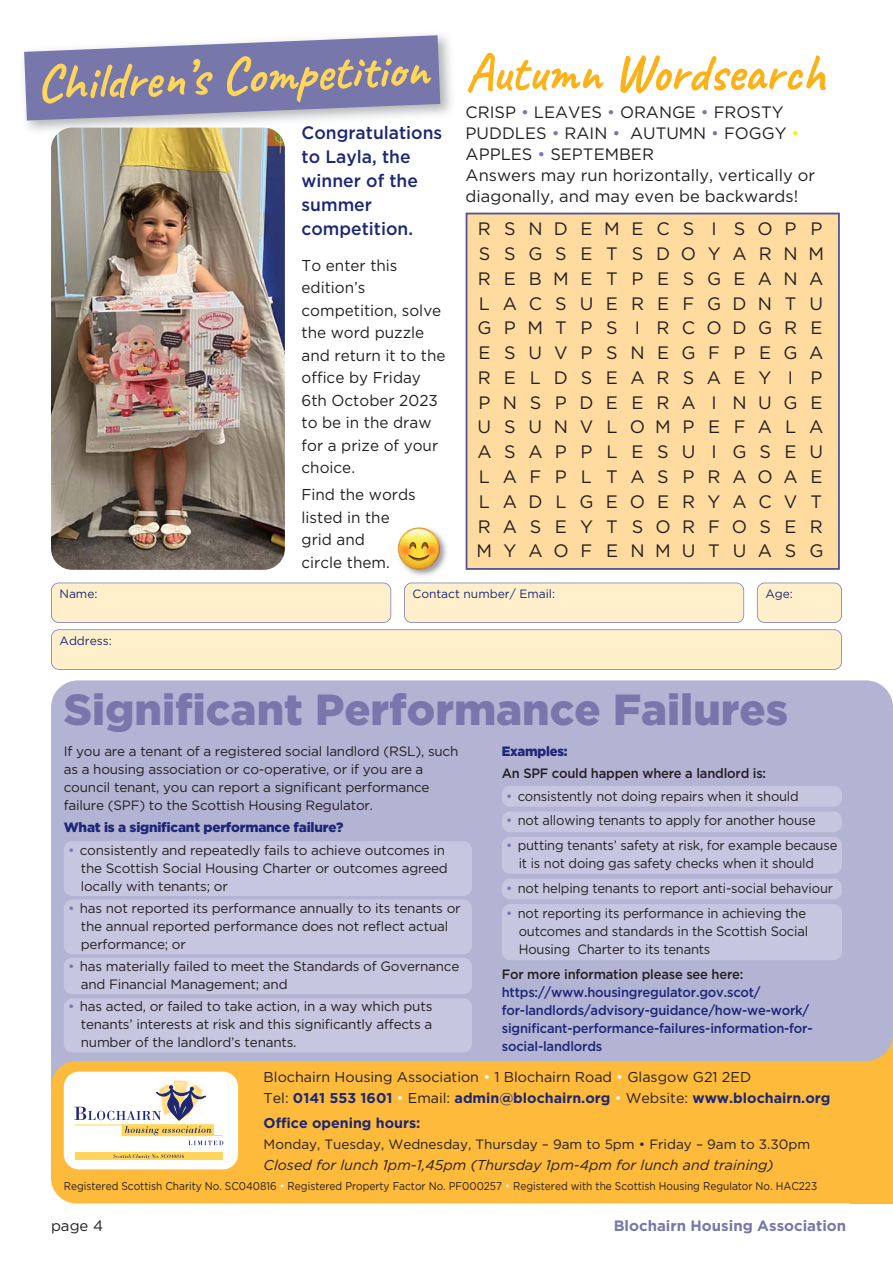
<style>
.page{position:relative;width:893px;height:1263px;background:#fff}
.page>*{position:absolute;margin:0;border:0;box-sizing:border-box;transform-origin:0 0}
.t1{font:700 54px "Caveat";color:#fcb116;scale:.95 1}
.t2{font:700 51.3px "Caveat";color:#ffd659}
.t3{font:900 43.5px "Gotham";color:#7777ac}
.t4{font:18px/24.8px "Gotham";color:#231f20;text-align:justify}
.t5{font:500 18px/24px "Gotham";color:#1c2776}
.t6{font:16.5px/21px "Gotham";color:#231f20}
.t7{font:15.75px/22.5px "Gotham";color:#231f20}
.t8{font:700 15px "Gotham";color:#7777ac}
.t9{font:15px "Gotham";color:#231f20}
.t10{font:14.25px/21px "Gotham";color:#231f20}
.t11{font:italic 14.25px "Gotham";color:#231f20}
.t12{font:700 14.25px "Gotham";color:#1c2776}
.t13{font:13.5px/18px "Gotham";letter-spacing:-.015em;color:#231f20}
.t14{font:13.5px/18px "Gotham";letter-spacing:-.015em;color:#231f20;scale:.96 1}
.t15{font:500 13.5px/18px "Gotham";letter-spacing:-.015em;color:#1c2776;scale:.96 1}
.t16{font:500 13.5px "Gotham";letter-spacing:-.015em;color:#231f20;scale:.96 1}
.t17{font:900 13.5px "Gotham";letter-spacing:-.015em;color:#1c2776}
.t18{font:900 13.5px "Gotham";letter-spacing:-.015em;color:#1c2776;scale:.96 1}
.t19{font:12px "Gotham";color:#1c2776}
.t20{font:11.25px "Gotham";color:#231f20;scale:.9 1}
.s1{color:#7777ac}
.s2{color:#fff200}
.s3{color:#fff}
.s4{font-weight:700;color:#1c2776}
.s5{color:#1c2776}
</style>
<div class="page">
<img style="left:397px;top:528px;width:56px;height:55px">
<svg style="left:398px;top:527px;width:42px;height:43px"></svg>
<img style="left:400px;top:529px;width:38px;height:39px">
<svg style="left:398px;top:542px;width:42px;height:19px"></svg>
<div style="left:850px;top:995px;width:43px;height:208px;background:#fdba3b"></div>
<div style="left:51px;top:1032px;width:74px;height:57px;background:#b3b3d4"></div>
<div style="left:51px;top:680px;width:842px;height:381px;background:#b3b3d4;border-radius:27px"></div>
<img style="left:26px;top:35px;width:426px;height:104px">
<svg style="left:24px;top:35px;width:416px;height:86px;background:#8f8fb9"></svg>
<div style="left:52px;top:583px;width:338px;height:39px;background:#fff0cb;border-radius:7px"></div>
<div style="left:51px;top:583px;width:340px;height:40px;border:2px solid #7777ac;border-radius:8px"></div>
<div style="left:405px;top:583px;width:338px;height:39px;background:#fff0cb;border-radius:7px"></div>
<div style="left:404px;top:583px;width:340px;height:40px;border:2px solid #7777ac;border-radius:8px"></div>
<div style="left:52px;top:630px;width:789px;height:39px;background:#fff0cb;border-radius:7px"></div>
<div style="left:51px;top:629px;width:791px;height:41px;border:2px solid #7777ac;border-radius:8px"></div>
<div style="left:758px;top:583px;width:83px;height:39px;background:#fff0cb;border-radius:7px"></div>
<div style="left:757px;top:583px;width:85px;height:40px;border:2px solid #7777ac;border-radius:8px"></div>
<div style="left:51px;top:1061px;width:842px;height:142px;background:#fdba3b;border-radius:26px"></div>
<div style="left:64px;top:1071px;width:174px;height:98px;background:#fff;border-radius:15px"></div>
<img style="left:165px;top:1080px;width:31px;height:5px">
<svg style="left:74px;top:1085px;width:149px;height:60px"></svg>
<div style="left:75px;top:1152px;width:147px;height:8px;background:#ffd659"></div>
<svg style="left:113px;top:1154px;width:71px;height:5px"></svg>
<div style="left:467px;top:214px;width:371px;height:354px;background:#ffdb9f"></div>
<div style="left:466px;top:213px;width:374px;height:357px;border:2px solid #515494"></div>
<img style="left:51px;top:128px;width:234px;height:442px;border-radius:21px">
<div style="left:64px;top:841px;width:408px;height:55px;background:#c7c6e0;border-radius:9px"></div>
<div style="left:502px;top:786px;width:340px;height:21px;background:#c7c6e0;border-radius:9px"></div>
<div style="left:502px;top:811px;width:340px;height:21px;background:#c7c6e0;border-radius:9px"></div>
<div style="left:502px;top:837px;width:340px;height:37px;background:#c7c6e0;border-radius:9px"></div>
<div style="left:502px;top:878px;width:340px;height:21px;background:#c7c6e0;border-radius:9px"></div>
<div style="left:502px;top:904px;width:340px;height:56px;background:#c7c6e0;border-radius:9px"></div>
<div style="left:64px;top:899px;width:408px;height:55px;background:#c7c6e0;border-radius:9px"></div>
<div style="left:64px;top:958px;width:408px;height:36px;background:#c7c6e0;border-radius:9px"></div>
<div style="left:64px;top:998px;width:408px;height:54px;background:#c7c6e0;border-radius:9px"></div>
<h2 class="t2" style="left:35px;top:64px;width:394px;rotate:-2deg">Children’s Competition</h2>
<h3 class="t5" style="left:302px;top:122px;width:142px">Congratulations to Layla, the winner of the summer competition.</h3>
<p class="t7" style="left:302px;top:255px;width:146px">To enter this edition’s competition, solve the word puzzle and return it to the office by Friday<br>6th October 2023 to be in the draw for a prize of your choice.</p>
<p class="t7" style="left:302px;top:484px;width:116px">Find the words listed in the grid and<br>circle them.</p>
<h1 class="t1" style="left:466px;top:52px;width:380px">Autumn Wordsearch</h1>
<p class="t6" style="left:466px;top:102px;width:351px">CRISP <span class="s1">•</span> LEAVES <span class="s1">•</span> ORANGE <span class="s1">•</span> FROSTY<br>PUDDLES <span class="s1">•</span> RAIN <span class="s1">•</span> AUTUMN <span class="s1">•</span> FOGGY <span class="s2">•<br></span>APPLES <span class="s1">•</span> SEPTEMBER<br>Answers may run horizontally, vertically or diagonally, and may even be backwards!</p>
<h3 class="t4" style="left:477px;top:218px;width:349px">R S N D E M E C S I S O P P S S G S E T S D O Y A R N M R E B M E T P E S G E A N A L A C S U E R E F G D N T U G P M T P S I R C O D G R E E S U V P S N E G F P E G A R E L D S E A R S A E Y I P P N S P D E E R A I N U G E U S U N V L O M P E F A L A A S A P P L E S U I G S E U L A F P L T A S P R A O A E L A D L G E O E R Y A C V T R A S E Y T S O R F O S E R M Y A O F E N M U T U A S G</h3>
<p class="t19" style="left:60px;top:589px;width:40px">Name:</p>
<p class="t19" style="left:60px;top:636px;width:54px">Address:</p>
<p class="t19" style="left:412px;top:589px;width:144px">Contact number/ Email:</p>
<p class="t19" style="left:765px;top:589px;width:29px">Age:</p>
<h3 class="t3" style="left:64px;top:684px;width:726px">Significant Performance Failures</h3>
<p class="t13" style="left:64px;top:743px;width:396px">If you are a tenant of a registered social landlord (RSL), such as a housing association or co-operative, or if you are a council tenant, you can report a significant performance failure (SPF) to the Scottish Housing Regulator.</p>
<p class="t17" style="left:64px;top:820px;width:281px">What is a significant performance failure?</p>
<p class="t13" style="left:81px;top:842px;width:369px;text-indent:-13px"><span class="s1">•</span> consistently and repeatedly fails to achieve outcomes in the Scottish Social Housing Charter or outcomes agreed locally with tenants; or</p>
<p class="t13" style="left:81px;top:900px;width:381px;text-indent:-13px"><span class="s1">•</span> has not reported its performance annually to its tenants or the annual reported performance does not reflect actual performance; or</p>
<p class="t13" style="left:81px;top:958px;width:380px;text-indent:-13px"><span class="s1">•</span> has materially failed to meet the Standards of Governance and Financial Management; and</p>
<p class="t13" style="left:81px;top:999px;width:353px;text-align:justify;text-indent:-13px"><span class="s1">•</span> has acted, or failed to take action, in a way which puts tenants’ interests at risk and this significantly affects a number of the landlord’s tenants.</p>
<p class="t18" style="left:502px;top:744px;width:70px">Examples:</p>
<p class="t16" style="left:502px;top:768px;width:277px">An SPF could happen where a landlord is:</p>
<p class="t14" style="left:506px;top:788px;width:306px"><span class="s1">•</span> consistently not doing repairs when it should</p>
<p class="t14" style="left:506px;top:813px;width:324px"><span class="s1">•</span> not allowing tenants to apply for another house</p>
<p class="t14" style="left:519px;top:837px;width:333px;text-indent:-13px"><span class="s1">•</span> putting tenants’ safety at risk, for example because it is not doing gas safety checks when it should</p>
<p class="t14" style="left:506px;top:880px;width:342px"><span class="s1">•</span> not helping tenants to report anti-social behaviour</p>
<p class="t14" style="left:519px;top:905px;width:303px;text-indent:-13px"><span class="s1">•</span> not reporting its performance in achieving the outcomes and standards in the Scottish Social<br>Housing Charter to its tenants</p>
<p class="t16" style="left:502px;top:969px;width:253px">For more information please see here:</p>
<p class="t15" style="left:502px;top:984px;width:325px">https://www.housingregulator.gov.scot/ for-landlords/advisory-guidance/how-we-work/ significant-performance-failures-information-for&shy;social-landlords</p>
<p class="t10" style="left:264px;top:1067px;width:568px">Blochairn Housing Association <span class="s3">•</span> 1 Blochairn Road <span class="s3">•</span> Glasgow G21 2ED<br>Tel: <span class="s4">0141 553 1601</span> <span class="s3">•</span> Email: <span class="s4">admin@blochairn.org</span> <span class="s3">•</span> Website: <span class="s4">www.blochairn.org</span></p>
<p class="t12" style="left:264px;top:1118px;width:158px">Office opening hours:</p>
<p class="t13" style="left:264px;top:1136px;width:548px">Monday, Tuesday, Wednesday, Thursday – 9am to 5pm <span class="s5">•</span> Friday – 9am to 3.30pm</p>
<p class="t11" style="left:264px;top:1160px;width:512px">Closed for lunch 1pm-1,45pm (Thursday 1pm-4pm for lunch and training)</p>
<p class="t20" style="left:64px;top:1182px;width:839px">Registered Scottish Charity No. SC040816 <span class="s3">•</span> Registered Property Factor No. PF000257 <span class="s3">•</span> Registered with the Scottish Housing Regulator No. HAC223</p>
<p class="t9" style="left:51px;top:1220px;width:54px">page 4</p>
<p class="t8" style="left:614px;top:1220px;width:234px">Blochairn Housing Association</p>
</div>
